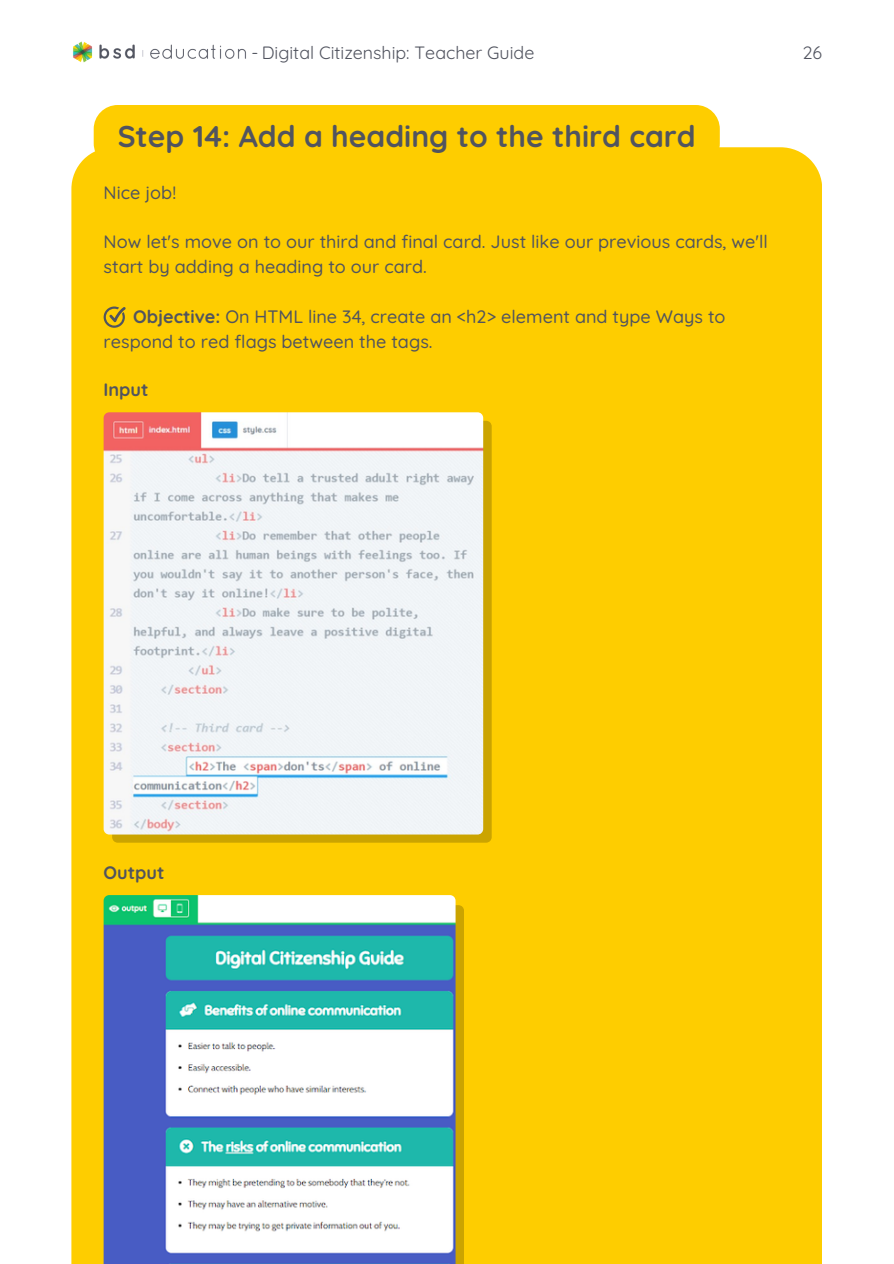
<style>
.page{position:relative;width:894px;height:1264px;background:#fff}
.page>*{position:absolute;margin:0;border:0;box-sizing:border-box;transform-origin:0 0}
.t1{font:700 30px "Quicksand";color:#51545f}
.t2{font:500 18px/24.8px "Quicksand";color:#51545f}
.t3{font:700 18px "Quicksand";color:#51545f}
.t4{font:17.85px "Quicksand";color:#51545f}
.s1{font-weight:700}
</style>
<div class="page">
<img style="left:73px;top:41px;width:173px;height:22px">
<div style="left:71px;top:147px;width:751px;height:1116px;background:#fecd00"></div>
<svg style="left:112px;top:421px;width:379px;height:421px;background:#cca70a"></svg>
<svg style="left:104px;top:306px;width:22px;height:22px"></svg>
<div style="left:94px;top:105px;width:625px;height:62px;background:#fecd00;border-radius:24px"></div>
<img style="left:104px;top:412px;width:379px;height:422px;border-radius:6px">
<svg style="left:455px;top:905px;width:9px;height:358px;background:#c3a00c"></svg>
<img style="left:104px;top:895px;width:351px;height:368px">
<h2 class="t4" style="left:251px;top:41px;width:284px">- Digital Citizenship: Teacher Guide</h2>
<h2 class="t4" style="left:802px;top:41px;width:21px">26</h2>
<h2 class="t1" style="left:118px;top:117px;width:579px">Step 14: Add a heading to the third card</h2>
<p class="t2" style="left:104px;top:180px;width:74px">Nice job!</p>
<p class="t2" style="left:104px;top:229px;width:665px">Now let's move on to our third and final card. Just like our previous cards, we'll start by adding a heading to our card.</p>
<p class="t2" style="left:104px;top:303px;width:623px;text-indent:29px"><span class="s1">Objective:</span> On HTML line 34, create an &lt;h2&gt; element and type Ways to respond to red flags between the tags.</p>
<p class="t3" style="left:104px;top:378px;width:46px">Input</p>
<h2 class="t3" style="left:104px;top:860px;width:62px">Output</h2>
</div>
